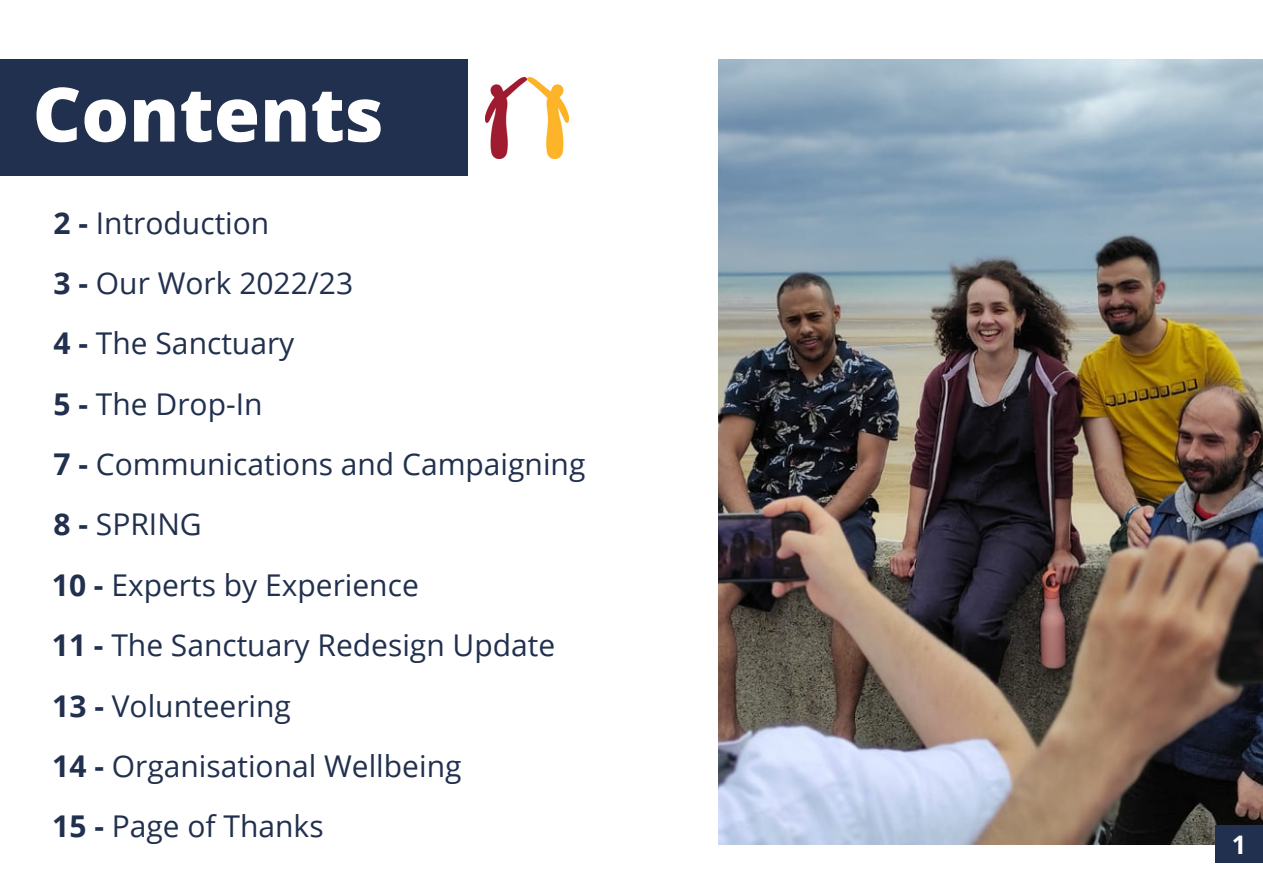
<style>
.page{position:relative;width:1263px;height:894px;background:#fff}
.page>*{position:absolute;margin:0;border:0;box-sizing:border-box;transform-origin:0 0}
.t1{font:800 75px "Open Sans";color:#fff}
.t2{font:30px/60.3px "Open Sans";color:#21304e}
.t3{font:700 25.5px "Open Sans";color:#fff}
.s1{font-weight:700}
</style>
<div class="page">
<div style="left:0;top:59px;width:468px;height:117px;background:#21304e"></div>
<img style="left:718px;top:59px;width:545px;height:785px">
<div style="left:1215px;top:825px;width:48px;height:37px;background:#21304e"></div>
<img style="left:486px;top:77px;width:82px;height:81px">
<h1 class="t1" style="left:33px;top:61px;width:352px">Contents</h1>
<p class="t2" style="left:52px;top:192px;width:535px"><span class="s1">2 -</span> Introduction<br><span class="s1">3 -</span> Our Work 2022/23<br><span class="s1">4 -</span> The Sanctuary<br><span class="s1">5 -</span> The Drop-In<br><span class="s1">7 -</span> Communications and Campaigning<br><span class="s1">8 -</span> SPRING<br><span class="s1">10 -</span> Experts by Experience<br><span class="s1">11 -</span> The Sanctuary Redesign Update<br><span class="s1">13 -</span> Volunteering<br><span class="s1">14 -</span> Organisational Wellbeing<br><span class="s1">15 -</span> Page of Thanks</p>
<p class="t3" style="left:1232px;top:826px;width:16px">1</p>
</div>
